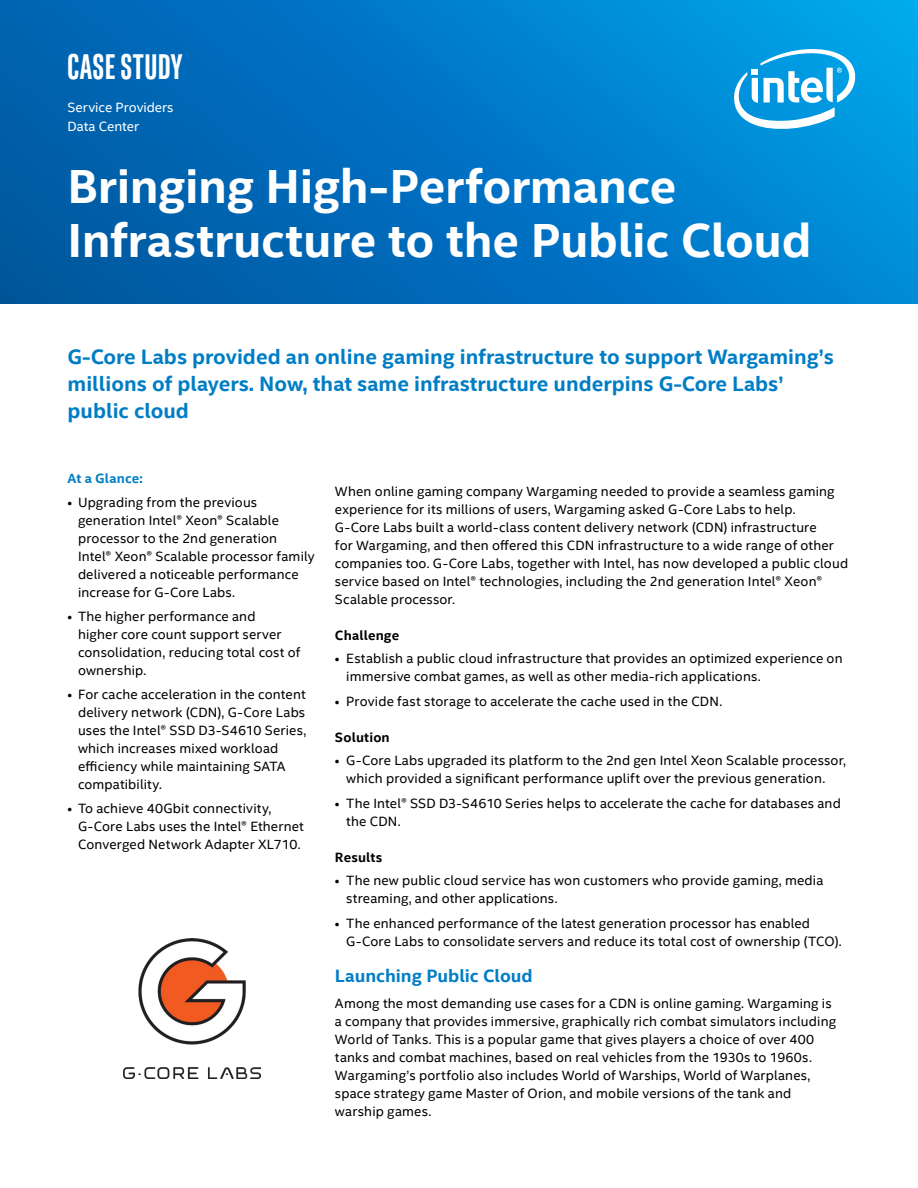
<style>
.page{position:relative;width:918px;height:1188px;background:#fff}
.page>*{position:absolute;margin:0;border:0;box-sizing:border-box;transform-origin:0 0}
.t1{font:700 48px/54px "Intel Clear";letter-spacing:-.01em;color:#fff}
.t2{font:700 36px "Intel Clear Pro";letter-spacing:.025em;color:#fff}
.t3{font:700 21px/27px "Intel Clear";color:#007dc5}
.t4{font:700 18px "Intel Clear";letter-spacing:-.005em;color:#007dc5}
.t5{font:13.5px/18px "Intel Clear";letter-spacing:.01em;color:#000}
.t6{font:13.5px/19.5px "Intel Clear";color:#fff}
.t7{font:700 13.5px "Intel Clear";letter-spacing:.01em;color:#000}
.t8{font:700 13.5px "Intel Clear";letter-spacing:.015em;color:#007dc5}
</style>
<div class="page">
<svg style="left:0;top:0;width:918px;height:303px;background:#0075c3"></svg>
<svg style="left:732px;top:42px;width:126px;height:89px"></svg>
<img style="left:124px;top:938px;width:136px;height:141px">
<h2 class="t2" style="left:68px;top:44px;width:117px">CASE STUDY</h2>
<p class="t6" style="left:68px;top:97px;width:108px">Service Providers<br>Data Center</p>
<h1 class="t1" style="left:68px;top:158px;width:746px">Bringing High-Performance<br>Infrastructure to the Public Cloud</h1>
<h3 class="t3" style="left:68px;top:342px;width:768px">G-Core Labs provided an online gaming infrastructure to support Wargaming’s millions of players. Now, that same infrastructure underpins G-Core Labs’ public cloud</h3>
<p class="t8" style="left:68px;top:469px;width:77px">At a Glance:</p>
<p class="t5" style="left:78px;top:493px;width:238px;text-indent:-11px">• Upgrading from the previous generation Intel® Xeon® Scalable processor to the 2nd generation<br>Intel® Xeon® Scalable processor family delivered a noticeable performance increase for G-Core Labs.</p>
<p class="t5" style="left:78px;top:607px;width:224px;text-indent:-11px">• The higher performance and<br>higher core count support server consolidation, reducing total cost of ownership.</p>
<p class="t5" style="left:78px;top:685px;width:230px;text-indent:-11px">• For cache acceleration in the content delivery network (CDN), G-Core Labs uses the Intel® SSD D3-S4610 Series, which increases mixed workload efficiency while maintaining SATA compatibility.</p>
<p class="t5" style="left:78px;top:799px;width:228px;text-indent:-11px">• To achieve 40Gbit connectivity,<br>G-Core Labs uses the Intel® Ethernet<br>Converged Network Adapter XL710.</p>
<p class="t5" style="left:335px;top:482px;width:515px">When online gaming company Wargaming needed to provide a seamless gaming experience for its millions of users, Wargaming asked G-Core Labs to help.<br>G-Core Labs built a world-class content delivery network (CDN) infrastructure<br>for Wargaming, and then offered this CDN infrastructure to a wide range of other companies too. G-Core Labs, together with Intel, has now developed a public cloud service based on Intel® technologies, including the 2nd generation Intel® Xeon® Scalable processor.</p>
<p class="t7" style="left:335px;top:626px;width:66px">Challenge</p>
<p class="t5" style="left:346px;top:648px;width:498px;text-indent:-11px">• Establish a public cloud infrastructure that provides an optimized experience on immersive combat games, as well as other media-rich applications.</p>
<p class="t5" style="left:335px;top:692px;width:389px">• Provide fast storage to accelerate the cache used in the CDN.</p>
<p class="t7" style="left:335px;top:728px;width:56px">Solution</p>
<p class="t5" style="left:346px;top:750px;width:501px;text-indent:-11px">• G-Core Labs upgraded its platform to the 2nd gen Intel Xeon Scalable processor, which provided a significant performance uplift over the previous generation.</p>
<p class="t5" style="left:346px;top:794px;width:496px;text-indent:-11px">• The Intel® SSD D3-S4610 Series helps to accelerate the cache for databases and the CDN.</p>
<p class="t7" style="left:335px;top:848px;width:49px">Results</p>
<p class="t5" style="left:346px;top:870px;width:479px;text-indent:-11px">• The new public cloud service has won customers who provide gaming, media streaming, and other applications.</p>
<p class="t5" style="left:346px;top:914px;width:497px;text-indent:-11px">• The enhanced performance of the latest generation processor has enabled<br>G-Core Labs to consolidate servers and reduce its total cost of ownership (TCO).</p>
<h3 class="t4" style="left:335px;top:963px;width:199px">Launching Public Cloud</h3>
<p class="t5" style="left:335px;top:993px;width:503px">Among the most demanding use cases for a CDN is online gaming. Wargaming is a company that provides immersive, graphically rich combat simulators including World of Tanks. This is a popular game that gives players a choice of over 400 tanks and combat machines, based on real vehicles from the 1930s to 1960s.<br>Wargaming’s portfolio also includes World of Warships, World of Warplanes, space strategy game Master of Orion, and mobile versions of the tank and warship games.</p>
</div>
